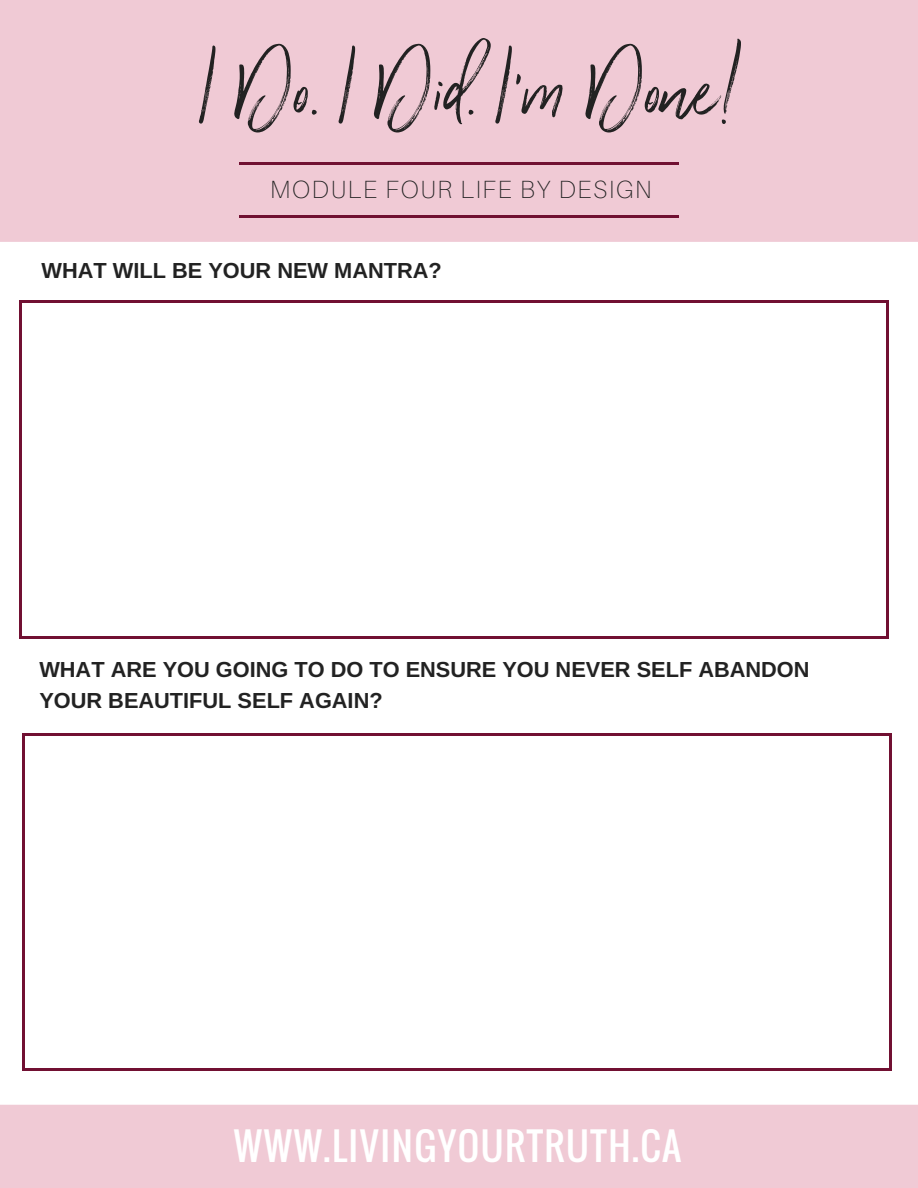
<style>
.page{position:relative;width:918px;height:1188px;background:#fff}
.page>*{position:absolute;margin:0;border:0;box-sizing:border-box;transform-origin:0 0}
.t1{font:136.95px "Wilderness Typeface";color:#222}
.t2{font:37.35px "Oswald";letter-spacing:.04em;color:#fff}
.t3{font:100 24.9px "Aileron";letter-spacing:.07em;color:#222}
.t4{font:700 21.75px/30.3px "Arimo";color:#222}
</style>
<div class="page">
<div style="left:0;top:0;width:918px;height:242px;background:#f0cad5"></div>
<svg style="left:239px;top:163px;width:13px;height:2px"></svg>
<svg style="left:666px;top:163px;width:13px;height:2px"></svg>
<hr style="left:252px;top:163px;width:90px;height:2px;background:#711032">
<hr style="left:342px;top:163px;width:90px;height:2px;background:#711032">
<hr style="left:432px;top:163px;width:90px;height:2px;background:#711032">
<hr style="left:522px;top:163px;width:90px;height:2px;background:#711032">
<hr style="left:612px;top:163px;width:54px;height:2px;background:#711032">
<svg style="left:239px;top:215px;width:13px;height:3px"></svg>
<svg style="left:666px;top:215px;width:13px;height:3px"></svg>
<hr style="left:252px;top:215px;width:90px;height:3px;background:#711032">
<hr style="left:342px;top:215px;width:90px;height:3px;background:#711032">
<hr style="left:432px;top:215px;width:90px;height:3px;background:#711032">
<hr style="left:522px;top:215px;width:90px;height:3px;background:#711032">
<hr style="left:612px;top:215px;width:54px;height:3px;background:#711032">
<div style="left:0;top:1105px;width:918px;height:83px;background:#f0cad5"></div>
<hr style="left:19px;top:303px;width:2px;height:334px;background:#711032">
<hr style="left:886px;top:303px;width:3px;height:334px;background:#711032">
<hr style="left:21px;top:637px;width:866px;height:2px;background:#711032">
<hr style="left:21px;top:300px;width:866px;height:3px;background:#711032">
<hr style="left:23px;top:736px;width:2px;height:333px;background:#711032">
<hr style="left:890px;top:736px;width:2px;height:333px;background:#711032">
<hr style="left:25px;top:1069px;width:865px;height:2px;background:#711032">
<hr style="left:25px;top:734px;width:865px;height:2px;background:#711032">
<h1 class="t1" style="left:201px;top:-1px;width:545px">I Do. I Did. I'm Done!</h1>
<p class="t3" style="left:270px;top:174px;width:383px">MODULE FOUR LIFE BY DESIGN</p>
<p class="t4" style="left:42px;top:255px;width:402px">WHAT WILL BE YOUR NEW MANTRA?</p>
<p class="t4" style="left:39px;top:655px;width:772px">WHAT ARE YOU GOING TO DO TO ENSURE YOU NEVER SELF ABANDON<br>YOUR BEAUTIFUL SELF AGAIN?</p>
<h2 class="t2" style="left:234px;top:1118px;width:449px">WWW.LIVINGYOURTRUTH.CA</h2>
</div>
